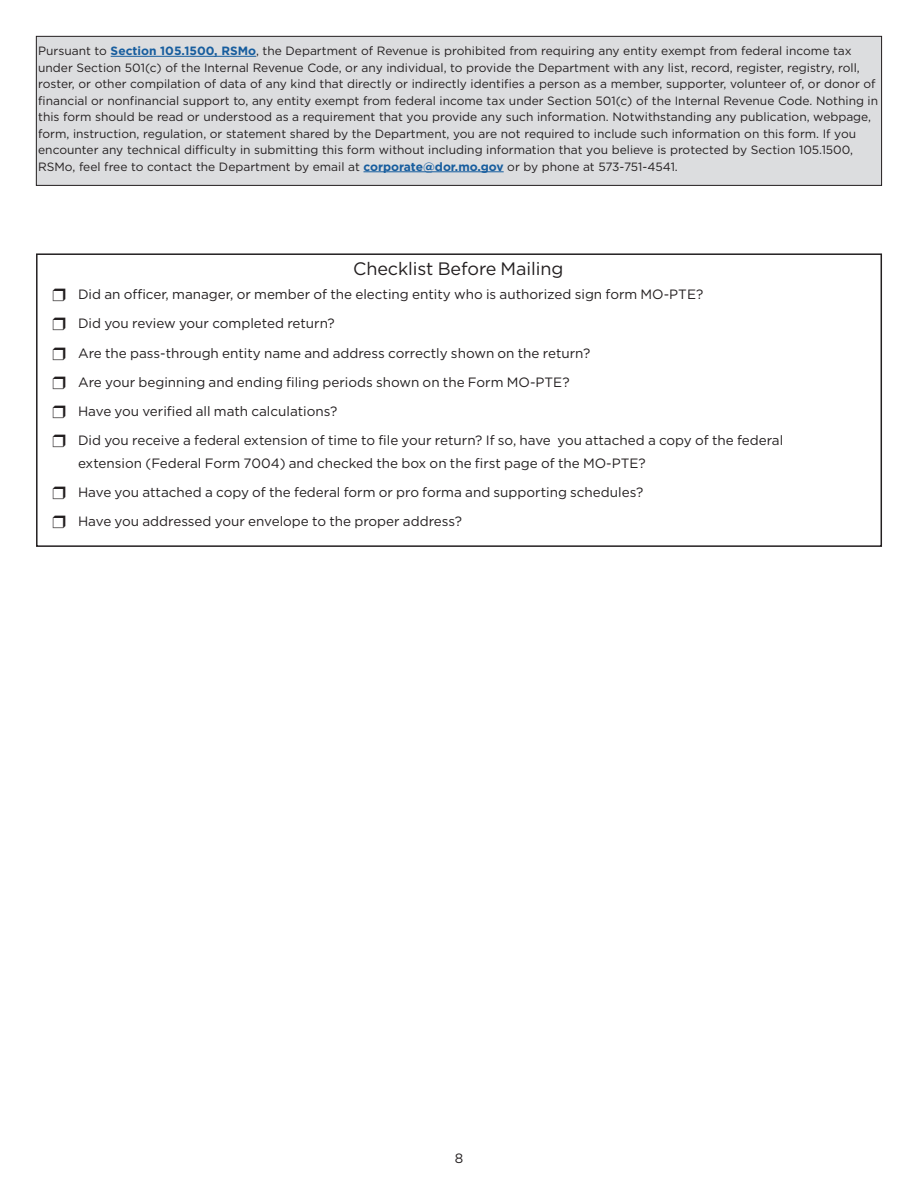
<style>
.page{position:relative;width:918px;height:1188px;background:#fff}
.page>*{position:absolute;margin:0;border:0;box-sizing:border-box;transform-origin:0 0}
.BK3-Body{font:18px "Gotham";letter-spacing:-.005em;color:#231f20}
.BK3-Body-2{font:13.5px/22.5px "Gotham";color:#231f20}
.NEW_BODY_STYLE{font:12px/16.5px "Gotham";color:#231f20}
.s1{font-weight:700;color:#175d9e}
</style>
<div class="page">
<div style="left:36px;top:253px;width:846px;height:294px;border:2px solid #231f20"></div>
<div style="left:36px;top:36px;width:846px;height:149px;background:#dcdddf"></div>
<div style="left:36px;top:36px;width:846px;height:150px;border:1px solid #231f20"></div>
<hr style="left:111px;top:56px;width:145px;height:1px;background:#175d9e">
<hr style="left:364px;top:172px;width:140px;height:1px;background:#175d9e">
<p class="NEW_BODY_STYLE" style="left:38px;top:42px;width:841px">Pursuant to <span class="s1">Section 105.1500, RSMo</span>, the Department of Revenue is prohibited from requiring any entity exempt from federal income tax under Section 501(c) of the Internal Revenue Code, or any individual, to provide the Department with any list, record, register, registry, roll, roster, or other compilation of data of any kind that directly or indirectly identifies a person as a member, supporter, volunteer of, or donor of financial or nonfinancial support to, any entity exempt from federal income tax under Section 501(c) of the Internal Revenue Code. Nothing in this form should be read or understood as a requirement that you provide any such information. Notwithstanding any publication, webpage, form, instruction, regulation, or statement shared by the Department, you are not required to include such information on this form. If you encounter any technical difficulty in submitting this form without including information that you believe is protected by Section 105.1500, RSMo, feel free to contact the Department by email at <span class="s1">corporate@dor.mo.gov</span> or by phone at 573-751-4541.</p>
<p class="BK3-Body" style="left:353px;top:258px;width:212px">Checklist Before Mailing</p>
<p class="BK3-Body-2" style="left:78px;top:283px;width:627px">Did an officer, manager, or member of the electing entity who is authorized sign form MO-PTE?</p>
<p class="BK3-Body-2" style="left:78px;top:312px;width:258px">Did you review your completed return?</p>
<p class="BK3-Body-2" style="left:78px;top:341px;width:514px">Are the pass-through entity name and address correctly shown on the return?</p>
<p class="BK3-Body-2" style="left:78px;top:371px;width:493px">Are your beginning and ending filing periods shown on the Form MO-PTE?</p>
<p class="BK3-Body-2" style="left:78px;top:400px;width:261px">Have you verified all math calculations?</p>
<p class="BK3-Body-2" style="left:78px;top:429px;width:707px">Did you receive a federal extension of time to file your return? If so, have you attached a copy of the federal extension (Federal Form 7004) and checked the box on the first page of the MO-PTE?</p>
<p class="BK3-Body-2" style="left:78px;top:481px;width:567px">Have you attached a copy of the federal form or pro forma and supporting schedules?</p>
<p class="BK3-Body-2" style="left:78px;top:510px;width:385px">Have you addressed your envelope to the proper address?</p>
<p class="BK3-Body-2" style="left:455px;top:1147px;width:10px">8</p>
</div>
